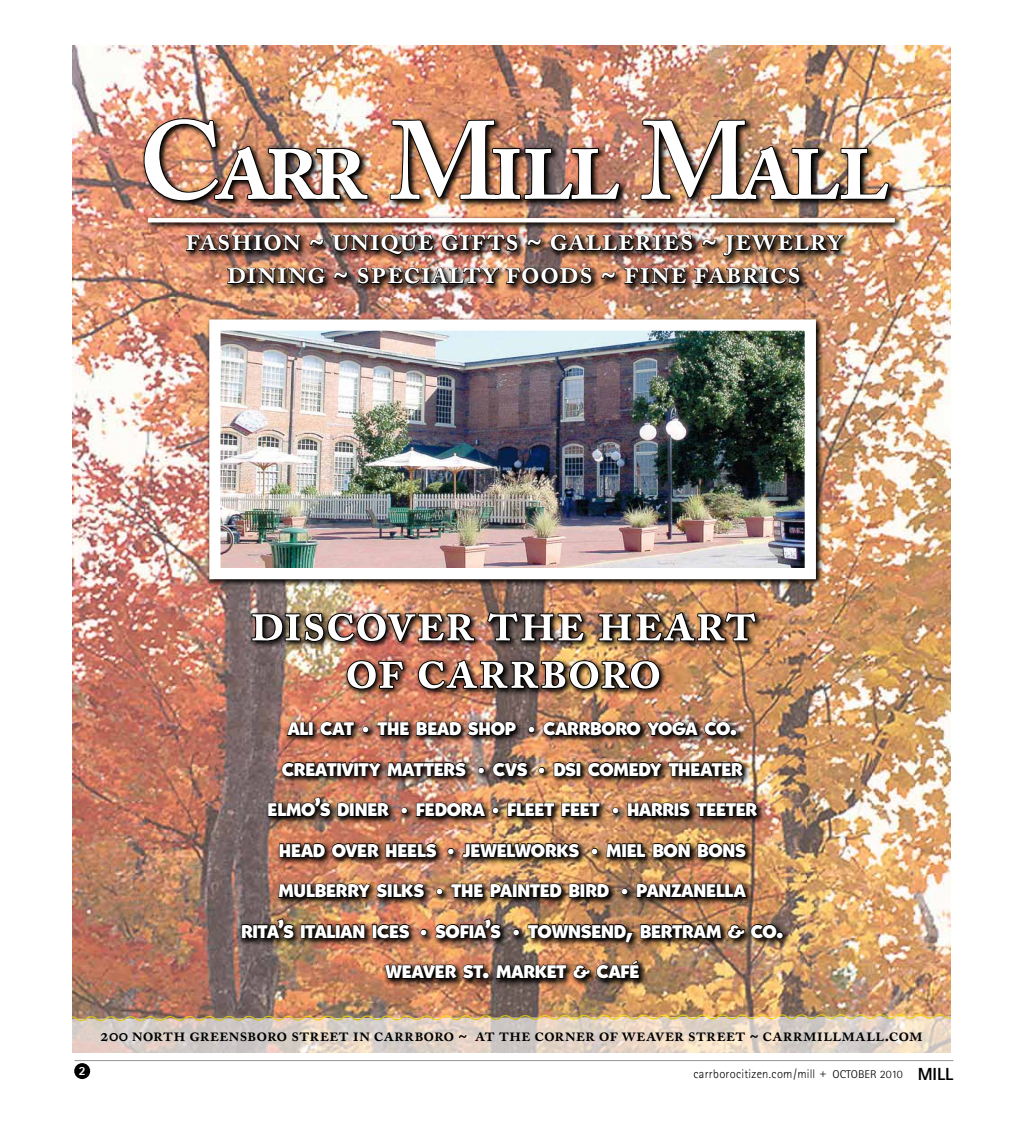
<style>
.page{position:relative;width:1024px;height:1125px;background:#fff}
.page>*{position:absolute;margin:0;border:0;box-sizing:border-box;transform-origin:0 0}
.t1{font:600 110px "Adobe Caslon Pro";letter-spacing:-.085em;color:#fff}
.t2{font:600 57.5px/47.5px "Adobe Caslon Pro";letter-spacing:-.005em;color:#fff;text-align:center}
.t3{font:600 33px/33px "Adobe Caslon Pro";color:#fff;text-align:center}
.t4{font:600 18.75px "Adobe Caslon Pro";color:#000}
.t5{font:18px "Cg Bernhardt Bd";letter-spacing:-.02em;color:#fff}
.t6{font:300 12.5px "Rotis Sans Serif";letter-spacing:.02em;color:#000}
.t7{font:800 12.5px "Rotis Sans Serif";color:#fff}
.s1{font-size:15.12px}
.s2{font-size:25.75px}
.s3{font-size:17.5px}
.s4{font-size:11.25px}
.s5{font-weight:800;font-size:17.5px}
</style>
<div class="page">
<hr style="left:74px;top:1060px;width:879px;height:1px;background:#939598">
<div style="left:74px;top:1063px;width:16px;height:16px;background:#000;border-radius:50%"></div>
<img style="left:72px;top:45px;width:878px;height:967px">
<img style="left:237px;top:718px;width:553px;height:268px">
<svg style="left:281px;top:761px;width:186px;height:18px;background:#35231d"></svg>
<div style="left:478px;top:767px;width:7px;height:7px;border:1px solid #000;border-radius:50%"></div>
<svg style="left:492px;top:761px;width:36px;height:16px"></svg>
<div style="left:538px;top:767px;width:7px;height:7px;border:1px solid #000;border-radius:50%"></div>
<svg style="left:553px;top:762px;width:24px;height:15px"></svg>
<div style="left:576px;top:762px;width:5px;height:14px;border:1px solid #000"></div>
<svg style="left:587px;top:761px;width:158px;height:18px;background:#34261c"></svg>
<svg style="left:267px;top:796px;width:64px;height:24px;background:#483329"></svg>
<svg style="left:337px;top:802px;width:54px;height:16px"></svg>
<div style="left:401px;top:807px;width:7px;height:7px;border:1px solid #000;border-radius:50%"></div>
<svg style="left:415px;top:802px;width:72px;height:16px"></svg>
<div style="left:492px;top:807px;width:7px;height:7px;border:1px solid #000;border-radius:50%"></div>
<svg style="left:507px;top:802px;width:94px;height:16px;background:#322518"></svg>
<div style="left:612px;top:807px;width:7px;height:7px;border:1px solid #000;border-radius:50%"></div>
<svg style="left:627px;top:802px;width:132px;height:16px;background:#281b13"></svg>
<svg style="left:279px;top:842px;width:158px;height:17px;background:#342017"></svg>
<div style="left:447px;top:848px;width:7px;height:7px;border:1px solid #000;border-radius:50%"></div>
<svg style="left:461px;top:842px;width:119px;height:20px;background:#392b1d"></svg>
<div style="left:591px;top:848px;width:7px;height:7px;border:1px solid #000;border-radius:50%"></div>
<svg style="left:605px;top:842px;width:142px;height:18px;background:#3b2b1c"></svg>
<svg style="left:278px;top:882px;width:147px;height:19px;background:#38261c"></svg>
<div style="left:436px;top:888px;width:7px;height:7px;border:1px solid #000;border-radius:50%"></div>
<svg style="left:450px;top:883px;width:160px;height:16px;background:#2d2116"></svg>
<div style="left:621px;top:888px;width:7px;height:7px;border:1px solid #000;border-radius:50%"></div>
<svg style="left:636px;top:883px;width:112px;height:15px;background:#271b12"></svg>
<svg style="left:241px;top:918px;width:54px;height:22px"></svg>
<div style="left:300px;top:924px;width:5px;height:14px;border:1px solid #000"></div>
<svg style="left:304px;top:923px;width:62px;height:16px"></svg>
<div style="left:372px;top:924px;width:5px;height:14px;border:1px solid #000"></div>
<svg style="left:376px;top:923px;width:34px;height:16px"></svg>
<div style="left:420px;top:929px;width:7px;height:7px;border:1px solid #000;border-radius:50%"></div>
<svg style="left:434px;top:918px;width:68px;height:21px"></svg>
<div style="left:513px;top:929px;width:7px;height:7px;border:1px solid #000;border-radius:50%"></div>
<img style="left:526px;top:923px;width:251px;height:21px">
<div style="left:776px;top:932px;width:7px;height:7px;border:1px solid #000;border-radius:50%"></div>
<svg style="left:384px;top:964px;width:101px;height:19px;background:#39241a"></svg>
<div style="left:482px;top:972px;width:7px;height:7px;border:1px solid #000;border-radius:50%"></div>
<svg style="left:495px;top:959px;width:146px;height:23px;background:#4d3729"></svg>
<img style="left:72px;top:1012px;width:878px;height:41px">
<img style="left:143px;top:68px;width:747px;height:350px">
<img style="left:144px;top:214px;width:758px;height:15px">
<hr style="left:148px;top:218px;width:747px;height:4px;background:#fff">
<img style="left:204px;top:314px;width:617px;height:271px">
<img style="left:250px;top:593px;width:507px;height:144px">
<h1 class="t1" style="left:139px;top:96px;width:751px">Carr Mill Mall</h1>
<h3 class="t3" style="left:185px;top:223px;width:659px">fashion ~ unique gifts ~ galleries ~ jewelry dining ~ specialty foods ~ fine fabrics</h3>
<h2 class="t2" style="left:250px;top:597px;width:508px">discover the heart of carrboro</h2>
<p class="t5" style="left:287px;top:718px;width:451px">ALI CAT <span class="s1">•</span> THE BEAD SHOP <span class="s1">•</span> CARRBORO YOGA CO<span class="s2">.</span></p>
<p class="t5" style="left:282px;top:758px;width:462px">CREATIVITY MATTERS <span class="s1">•</span> CVS <span class="s1">•</span> DSI COMEDY THEATER</p>
<p class="t5" style="left:268px;top:799px;width:491px">ELMO<span class="s2">’</span>S DINER <span class="s1">•</span> FEDORA <span class="s1">•</span> FLEET FEET <span class="s1">•</span> HARRIS TEETER</p>
<p class="t5" style="left:279px;top:839px;width:468px">HEAD OVER HEELS <span class="s1">•</span> JEWELWORKS <span class="s1">•</span> MIEL BON BONS</p>
<p class="t5" style="left:279px;top:880px;width:469px">MULBERRY SILKS <span class="s1">•</span> THE PAINTED BIRD <span class="s1">•</span> PANZANELLA</p>
<p class="t5" style="left:241px;top:920px;width:544px">RITA<span class="s2">’</span>S ITALIAN ICES <span class="s1">•</span> SOFIA<span class="s2">’</span>S <span class="s1">•</span> TOWNSEND<span class="s2">,</span> BERTRAM <span class="s3">&amp;</span> CO<span class="s2">.</span></p>
<p class="t5" style="left:385px;top:961px;width:256px">WEAVER ST<span class="s2">.</span> MARKET <span class="s3">&amp;</span> CAFÉ</p>
<p class="t7" style="left:79px;top:1063px;width:8px">2</p>
<p class="t4" style="left:100px;top:1024px;width:824px">200 north greensboro street in carrboro ~ at the corner of weaver street ~ carrmillmall.com</p>
<p class="t6" style="left:693px;top:1067px;width:261px">carrborocitizen.com/mill + <span class="s4">OCTOBER 2010</span> <span class="s5">MILL</span></p>
</div>
